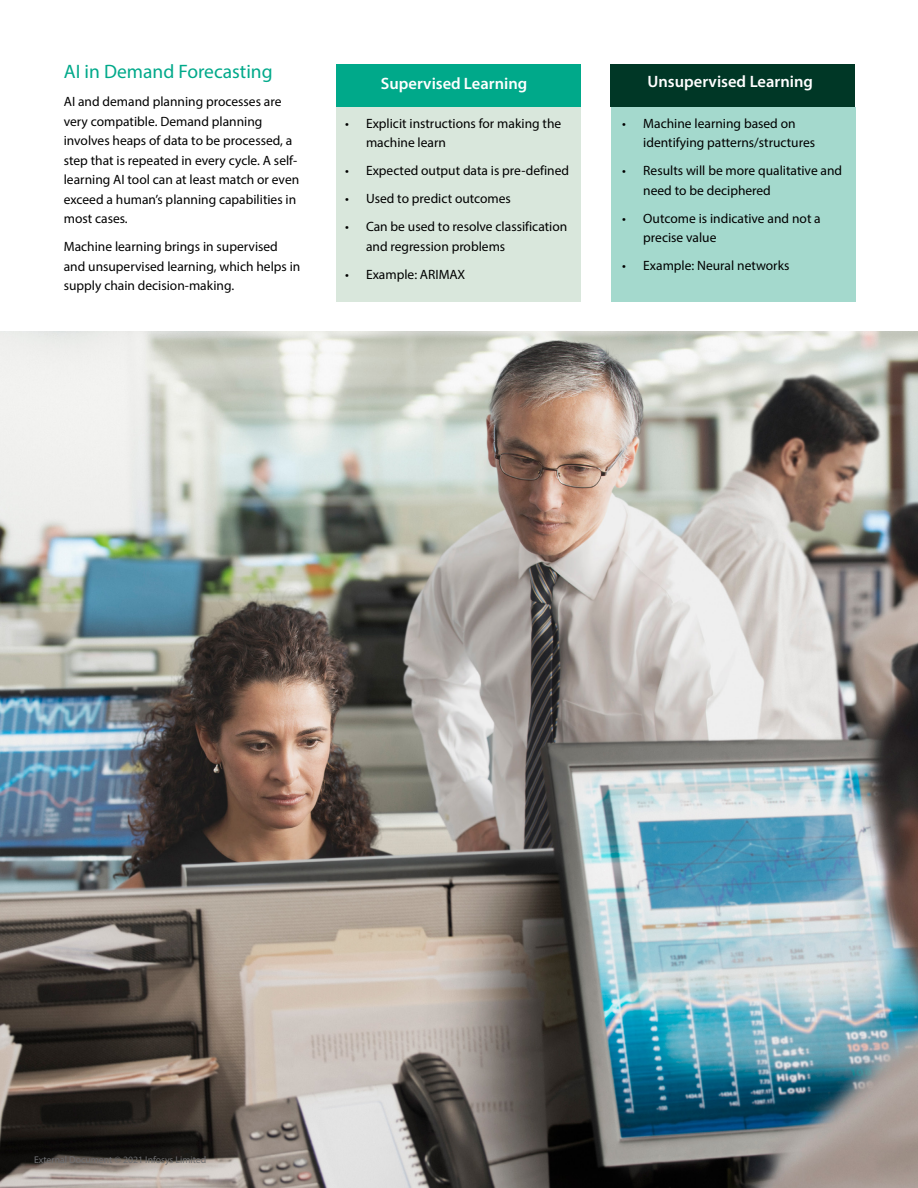
<style>
.page{position:relative;width:918px;height:1188px;background:#fff}
.page>*{position:absolute;margin:0;border:0;box-sizing:border-box;transform-origin:0 0}
.t1{font:19.5px "Myriad Pro";color:#00a98a}
.t2{font:600 16.5px "Myriad Pro";color:#fff}
.t3{font:13.5px/19.5px "Myriad Pro";color:#000}
.t4{font:9.75px "Myriad Pro";color:#6d6e71}
</style>
<div class="page">
<div style="left:336px;top:108px;width:245px;height:194px;background:#d9e7dc"></div>
<div style="left:336px;top:64px;width:245px;height:43px;background:#00a98a"></div>
<div style="left:610px;top:64px;width:245px;height:43px;background:#003726"></div>
<div style="left:611px;top:108px;width:245px;height:194px;background:#a4d9cd"></div>
<img style="left:0;top:332px;width:918px;height:856px">
<h1 class="t1" style="left:64px;top:60px;width:210px">AI in Demand Forecasting</h1>
<p class="t3" style="left:64px;top:92px;width:237px">AI and demand planning processes are very compatible. Demand planning involves heaps of data to be processed, a step that is repeated in every cycle. A self&shy;learning AI tool can at least match or even exceed a human’s planning capabilities in most cases.</p>
<p class="t3" style="left:64px;top:237px;width:238px">Machine learning brings in supervised and unsupervised learning, which helps in supply chain decision-making.</p>
<p class="t2" style="left:381px;top:73px;width:148px">Supervised Learning</p>
<p class="t2" style="left:648px;top:71px;width:167px">Unsupervised Learning</p>
<p class="t3" style="left:366px;top:113px;width:197px;text-indent:-21px">• Explicit instructions for making the machine learn</p>
<p class="t3" style="left:345px;top:161px;width:226px">• Expected output data is pre-defined</p>
<p class="t3" style="left:345px;top:189px;width:167px">• Used to predict outcomes</p>
<p class="t3" style="left:366px;top:217px;width:203px;text-indent:-21px">• Can be used to resolve classification and regression problems</p>
<p class="t3" style="left:345px;top:264px;width:122px">• Example: ARIMAX</p>
<p class="t3" style="left:643px;top:113px;width:173px;text-indent:-21px">• Machine learning based on identifying patterns/structures</p>
<p class="t3" style="left:643px;top:161px;width:200px;text-indent:-21px">• Results will be more qualitative and need to be deciphered</p>
<p class="t3" style="left:643px;top:208px;width:179px;text-indent:-21px">• Outcome is indicative and not a precise value</p>
<p class="t3" style="left:622px;top:256px;width:169px">• Example: Neural networks</p>
<p class="t4" style="left:34px;top:1154px;width:174px">External Document © 2021 Infosys Limited</p>
</div>
